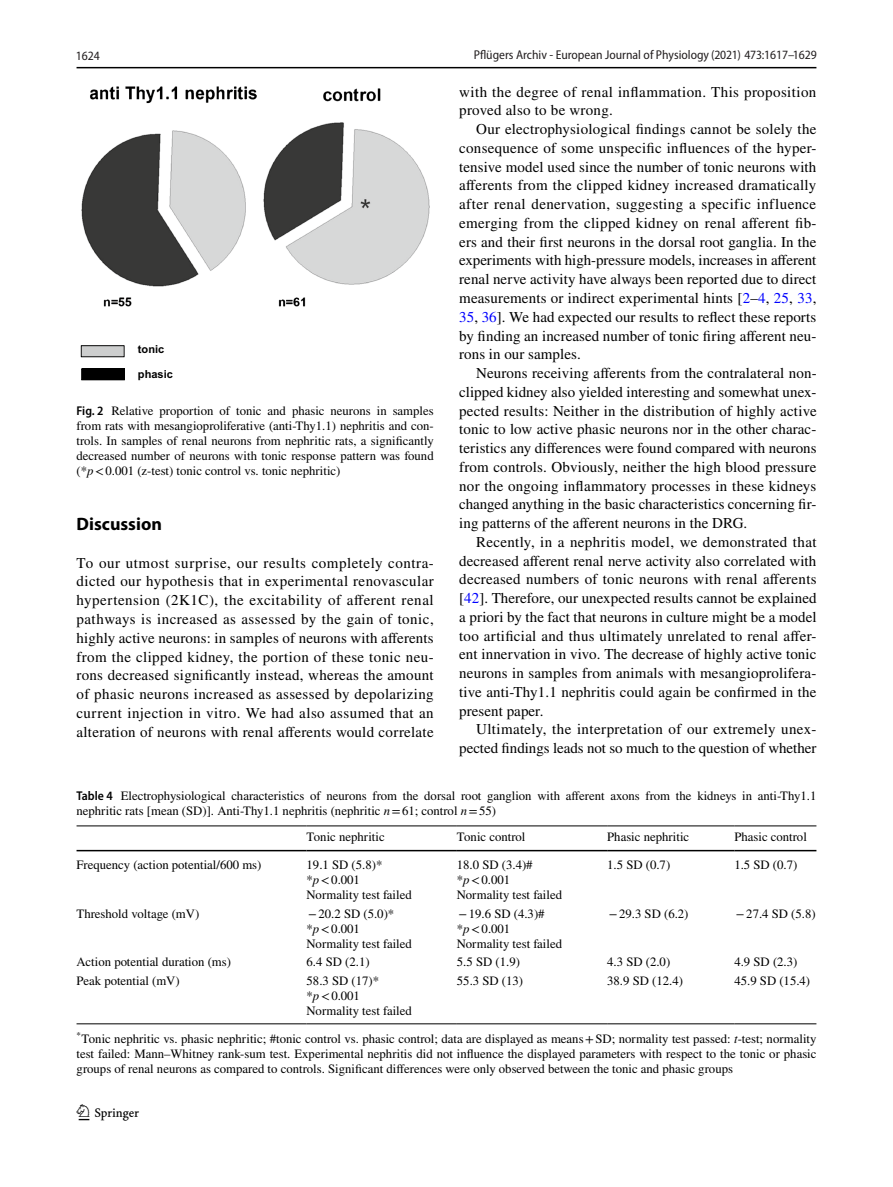
<style>
.page{position:relative;width:893px;height:1187px;background:#fff}
.page>*{position:absolute;margin:0;border:0;box-sizing:border-box;transform-origin:0 0}
.t1{font:22.5px "Springnew Regular 2";color:#000}
.t2{font:700 18px "Myriad Pro";color:#000}
.t3{font:15px/18.8px "STIX";letter-spacing:.01em;color:#000;text-align:justify}
.t4{font:12.75px/15px "STIX";color:#000}
.t5{font:12.75px "Myriad Pro Semi Cn 2";color:#231f20}
.t6{font:semi-condensed 12.75px "Jtgqqj Myriad Pro Unic";color:#231f20}
.t7{font:700 11.1px "Arial";color:#000}
.s1{font-family:"Adv T Tc 488 b 0 e 6"}
.s2{font-family:"Myriad Pro";font-weight:600;font-stretch:semi-condensed}
.s3{font-style:italic}
.s4{color:#00f}
</style>
<div class="page">
<hr style="left:77px;top:67px;width:739px;height:1px;background:#000">
<img style="left:82px;top:87px;width:347px;height:219px">
<svg style="left:81px;top:345px;width:44px;height:12px"></svg>
<svg style="left:81px;top:368px;width:44px;height:12px"></svg>
<hr style="left:77px;top:825px;width:230px;height:1px;background:#000">
<hr style="left:77px;top:849px;width:230px;height:2px;background:#000">
<hr style="left:307px;top:825px;width:150px;height:1px;background:#000">
<hr style="left:307px;top:849px;width:150px;height:2px;background:#000">
<hr style="left:457px;top:825px;width:150px;height:1px;background:#000">
<hr style="left:457px;top:849px;width:150px;height:2px;background:#000">
<hr style="left:607px;top:825px;width:127px;height:1px;background:#000">
<hr style="left:607px;top:849px;width:127px;height:2px;background:#000">
<hr style="left:734px;top:825px;width:82px;height:1px;background:#000">
<hr style="left:734px;top:849px;width:82px;height:2px;background:#000">
<hr style="left:77px;top:1023px;width:230px;height:1px;background:#000">
<hr style="left:307px;top:1023px;width:150px;height:1px;background:#000">
<hr style="left:457px;top:1023px;width:150px;height:1px;background:#000">
<hr style="left:607px;top:1023px;width:127px;height:1px;background:#000">
<hr style="left:734px;top:1023px;width:82px;height:1px;background:#000">
<p class="t6" style="left:76px;top:51px;width:26px">1624</p>
<p class="t5" style="left:474px;top:48px;width:344px">Pflügers Archiv - European Journal of Physiology <span class="s1">(2021) 473:1617</span><span class="s1">–</span><span class="s1">1629</span></p>
<p class="t7" style="left:138px;top:342px;width:28px">tonic</p>
<p class="t7" style="left:138px;top:368px;width:37px">phasic</p>
<p class="t4" style="left:77px;top:404px;width:359px;text-align:justify"><span class="s2">Fig. 2</span> Relative proportion of tonic and phasic neurons in samples from rats with mesangioproliferative (anti-Thy1.1) nephritis and con&shy;trols. In samples of renal neurons from nephritic rats, a significantly decreased number of neurons with tonic response pattern was found (*<span class="s3">p</span>&lt;0.001 (z-test) tonic control vs. tonic nephritic)</p>
<p class="t2" style="left:77px;top:512px;width:87px">Discussion</p>
<p class="t3" style="left:77px;top:554px;width:359px">To our utmost surprise, our results completely contra&shy;dicted our hypothesis that in experimental renovascular hypertension (2K1C), the excitability of afferent renal pathways is increased as assessed by the gain of tonic, highly active neurons: in samples of neurons with afferents from the clipped kidney, the portion of these tonic neu&shy;rons decreased significantly instead, whereas the amount of phasic neurons increased as assessed by depolarizing current injection in vitro. We had also assumed that an alteration of neurons with renal afferents would correlate</p>
<p class="t3" style="left:459px;top:83px;width:359px">with the degree of renal inflammation. This proposition proved also to be wrong.</p>
<p class="t3" style="left:459px;top:121px;width:359px;text-indent:17px">Our electrophysiological findings cannot be solely the consequence of some unspecific influences of the hyper&shy;tensive model used since the number of tonic neurons with afferents from the clipped kidney increased dramatically after renal denervation, suggesting a specific influence emerging from the clipped kidney on renal afferent fib&shy;ers and their first neurons in the dorsal root ganglia. In the experiments with high-pressure models, increases in afferent renal nerve activity have always been reported due to direct measurements or indirect experimental hints [<span class="s4">2</span>–<span class="s4">4</span>, <span class="s4">25</span>, <span class="s4">33</span>, <span class="s4">35</span>, <span class="s4">36</span>]. We had expected our results to reflect these reports by finding an increased number of tonic firing afferent neu&shy;rons in our samples.</p>
<p class="t3" style="left:459px;top:364px;width:359px;text-indent:17px">Neurons receiving afferents from the contralateral non&shy;clipped kidney also yielded interesting and somewhat unex&shy;pected results: Neither in the distribution of highly active tonic to low active phasic neurons nor in the other charac&shy;teristics any differences were found compared with neurons from controls. Obviously, neither the high blood pressure nor the ongoing inflammatory processes in these kidneys changed anything in the basic characteristics concerning fir&shy;ing patterns of the afferent neurons in the DRG.</p>
<p class="t3" style="left:459px;top:533px;width:359px;text-indent:17px">Recently, in a nephritis model, we demonstrated that decreased afferent renal nerve activity also correlated with decreased numbers of tonic neurons with renal afferents [<span class="s4">42</span>]. Therefore, our unexpected results cannot be explained a priori by the fact that neurons in culture might be a model too artificial and thus ultimately unrelated to renal affer&shy;ent innervation in vivo. The decrease of highly active tonic neurons in samples from animals with mesangioprolifera&shy;tive anti-Thy1.1 nephritis could again be confirmed in the present paper.</p>
<p class="t3" style="left:459px;top:721px;width:359px;text-align:right">Ultimately, the interpretation of our extremely unex&shy;pected findings leads not so much to the question of whether</p>
<p class="t4" style="left:77px;top:789px;width:741px"><span class="s2">Table 4</span> Electrophysiological characteristics of neurons from the dorsal root ganglion with afferent axons from the kidneys in anti-Thy1.1 nephritic rats [mean (SD)]. Anti-Thy1.1 nephritis (nephritic <span class="s3">n</span>=61; control <span class="s3">n</span>=55)</p>
<p class="t4" style="left:307px;top:829px;width:80px">Tonic nephritic</p>
<p class="t4" style="left:457px;top:829px;width:70px">Tonic control</p>
<p class="t4" style="left:607px;top:829px;width:84px">Phasic nephritic</p>
<p class="t4" style="left:734px;top:829px;width:74px">Phasic control</p>
<p class="t4" style="left:77px;top:858px;width:186px">Frequency (action potential/600 ms)</p>
<p class="t4" style="left:307px;top:858px;width:107px">19.1 SD (5.8)* *<span class="s3">p</span>&lt;0.001<br>Normality test failed</p>
<p class="t4" style="left:457px;top:858px;width:107px">18.0 SD (3.4)# *<span class="s3">p</span>&lt;0.001<br>Normality test failed</p>
<p class="t4" style="left:607px;top:858px;width:65px">1.5 SD (0.7)</p>
<p class="t4" style="left:734px;top:858px;width:65px">1.5 SD (0.7)</p>
<p class="t4" style="left:77px;top:906px;width:124px">Threshold voltage (mV)</p>
<p class="t4" style="left:307px;top:906px;width:107px">−20.2 SD (5.0)* *<span class="s3">p</span>&lt;0.001<br>Normality test failed</p>
<p class="t4" style="left:457px;top:906px;width:107px">−19.6 SD (4.3)# *<span class="s3">p</span>&lt;0.001<br>Normality test failed</p>
<p class="t4" style="left:609px;top:906px;width:81px">−29.3 SD (6.2)</p>
<p class="t4" style="left:736px;top:906px;width:81px">−27.4 SD (5.8)</p>
<p class="t4" style="left:77px;top:955px;width:156px">Action potential duration (ms)</p>
<p class="t4" style="left:307px;top:955px;width:65px">6.4 SD (2.1)</p>
<p class="t4" style="left:457px;top:955px;width:65px">5.5 SD (1.9)</p>
<p class="t4" style="left:607px;top:955px;width:65px">4.3 SD (2.0)</p>
<p class="t4" style="left:734px;top:955px;width:65px">4.9 SD (2.3)</p>
<p class="t4" style="left:77px;top:974px;width:105px">Peak potential (mV)</p>
<p class="t4" style="left:307px;top:974px;width:107px">58.3 SD (17)* *<span class="s3">p</span>&lt;0.001<br>Normality test failed</p>
<p class="t4" style="left:457px;top:974px;width:68px">55.3 SD (13)</p>
<p class="t4" style="left:607px;top:974px;width:77px">38.9 SD (12.4)</p>
<p class="t4" style="left:734px;top:974px;width:77px">45.9 SD (15.4)</p>
<p class="t4" style="left:77px;top:1032px;width:741px;text-align:justify"><sup>*</sup>Tonic nephritic vs. phasic nephritic; #tonic control vs. phasic control; data are displayed as means+SD; normality test passed: <span class="s3">t</span>-test; normality test failed: Mann–Whitney rank-sum test. Experimental nephritis did not influence the displayed parameters with respect to the tonic or phasic groups of renal neurons as compared to controls. Significant differences were only observed between the tonic and phasic groups</p>
<h1 class="t1" style="left:79px;top:1104px;width:62px">1 3</h1>
</div>
